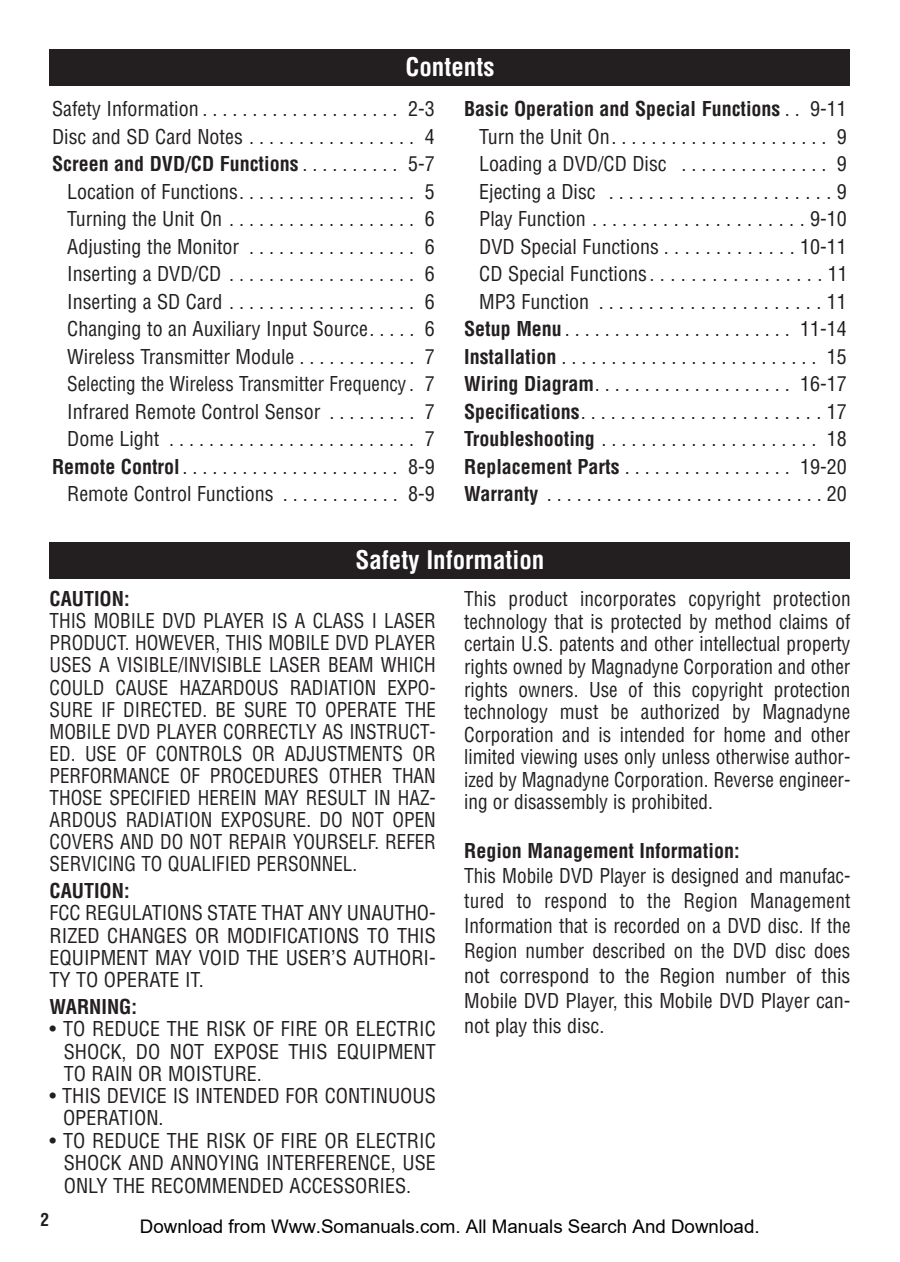
<style>
.page{position:relative;width:900px;height:1262px;background:#fff}
.page>*{position:absolute;margin:0;border:0;box-sizing:border-box;transform-origin:0 0}
.t1{font:700 condensed 25px "Helvetica";color:#fff}
.t2{font:condensed 20px/27.5px "Helvetica";color:#231f20;text-align:justify}
.t3{font:condensed 20px/22.5px "Helvetica";color:#231f20;text-align:justify;scale:.96 1}
.t4{font:condensed 20px/22px "Helvetica";color:#231f20;text-align:justify;scale:.95 1}
.t5{font:700 condensed 20px "Helvetica";color:#231f20}
.t6{font:18.75px "Arial";color:#000}
.t7{font:700 condensed 17.5px "Helvetica";color:#231f20}
.s1{font-weight:700}
</style>
<div class="page">
<div style="left:50px;top:50px;width:800px;height:36px;background:#231f20"></div>
<div style="left:50px;top:542px;width:800px;height:36px;background:#231f20"></div>
<p class="t1" style="left:406px;top:53px;width:90px">Contents</p>
<p class="t2" style="left:52px;top:96px;width:384px;text-align:right">Safety Information . . . . . . . . . . . . . . . . . . . . 2-3<br>Disc and SD Card Notes . . . . . . . . . . . . . . . . . 4<br><span class="s1">Screen and DVD/CD Functions</span> . . . . . . . . . . 5-7<br>Location of Functions. . . . . . . . . . . . . . . . . . 5<br>Turning the Unit On . . . . . . . . . . . . . . . . . . . 6<br>Adjusting the Monitor . . . . . . . . . . . . . . . . . 6<br>Inserting a DVD/CD . . . . . . . . . . . . . . . . . . . 6<br>Inserting a SD Card . . . . . . . . . . . . . . . . . . . 6<br>Changing to an Auxiliary Input Source. . . . . 6<br>Wireless Transmitter Module . . . . . . . . . . . . 7<br>Selecting the Wireless Transmitter Frequency . 7<br>Infrared Remote Control Sensor . . . . . . . . . 7<br>Dome Light . . . . . . . . . . . . . . . . . . . . . . . . . 7<br><span class="s1">Remote Control</span> . . . . . . . . . . . . . . . . . . . . . . 8-9<br>Remote Control Functions . . . . . . . . . . . . 8-9</p>
<p class="t2" style="left:464px;top:96px;width:385px;text-align:right"><span class="s1">Basic Operation and Special Functions</span> . . 9-11<br>Turn the Unit On. . . . . . . . . . . . . . . . . . . . . . 9<br>Loading a DVD/CD Disc . . . . . . . . . . . . . . . 9<br>Ejecting a Disc . . . . . . . . . . . . . . . . . . . . . . 9<br>Play Function . . . . . . . . . . . . . . . . . . . . . 9-10<br>DVD Special Functions . . . . . . . . . . . . . 10-11<br>CD Special Functions . . . . . . . . . . . . . . . . . 11<br>MP3 Function . . . . . . . . . . . . . . . . . . . . . . 11<br><span class="s1">Setup Menu</span> . . . . . . . . . . . . . . . . . . . . . . . 11-14<br><span class="s1">Installation</span> . . . . . . . . . . . . . . . . . . . . . . . . . . 15<br><span class="s1">Wiring Diagram</span>. . . . . . . . . . . . . . . . . . . . 16-17<br><span class="s1">Specifications</span>. . . . . . . . . . . . . . . . . . . . . . . . 17<br><span class="s1">Troubleshooting</span> . . . . . . . . . . . . . . . . . . . . . . 18<br><span class="s1">Replacement Parts</span> . . . . . . . . . . . . . . . . . 19-20<br><span class="s1">Warranty</span> . . . . . . . . . . . . . . . . . . . . . . . . . . . . 20</p>
<p class="t1" style="left:356px;top:545px;width:190px">Safety Information</p>
<p class="t5" style="left:50px;top:588px;width:82px">CAUTION:</p>
<p class="t4" style="left:50px;top:610px;width:408px">THIS MOBILE DVD PLAYER IS A CLASS I LASER PRODUCT. HOWEVER, THIS MOBILE DVD PLAYER USES A VISIBLE/INVISIBLE LASER BEAM WHICH COULD CAUSE HAZARDOUS RADIATION EXPO-SURE IF DIRECTED. BE SURE TO OPERATE THE MOBILE DVD PLAYER CORRECTLY AS INSTRUCT-ED. USE OF CONTROLS OR ADJUSTMENTS OR PERFORMANCE OF PROCEDURES OTHER THAN THOSE SPECIFIED HEREIN MAY RESULT IN HAZ-ARDOUS RADIATION EXPOSURE. DO NOT OPEN COVERS AND DO NOT REPAIR YOURSELF. REFER SERVICING TO QUALIFIED PERSONNEL.</p>
<p class="t5" style="left:50px;top:879px;width:82px">CAUTION:</p>
<p class="t2" style="left:50px;top:902px;width:388px;line-height:22.2px">FCC REGULATIONS STATE THAT ANY UNAUTHO-RIZED CHANGES OR MODIFICATIONS TO THIS EQUIPMENT MAY VOID THE USER’S AUTHORI-TY TO OPERATE IT.</p>
<p class="t5" style="left:50px;top:995px;width:89px">WARNING:</p>
<p class="t2" style="left:64px;top:1018px;width:374px;line-height:22.2px;text-indent:-14px">• TO REDUCE THE RISK OF FIRE OR ELECTRIC SHOCK, DO NOT EXPOSE THIS EQUIPMENT TO RAIN OR MOISTURE.</p>
<p class="t2" style="left:63px;top:1085px;width:374px;line-height:22.2px;text-indent:-13px">• THIS DEVICE IS INTENDED FOR CONTINUOUS<br>OPERATION.</p>
<p class="t2" style="left:64px;top:1129px;width:374px;line-height:22.5px;text-indent:-14px">• TO REDUCE THE RISK OF FIRE OR ELECTRIC SHOCK AND ANNOYING INTERFERENCE, USE ONLY THE RECOMMENDED ACCESSORIES.</p>
<p class="t3" style="left:464px;top:588px;width:404px">This product incorporates copyright protection technology that is protected by method claims of certain U.S. patents and other intellectual property rights owned by Magnadyne Corporation and other rights owners. Use of this copyright protection technology must be authorized by Magnadyne Corporation and is intended for home and other limited viewing uses only unless otherwise author&shy;ized by Magnadyne Corporation. Reverse engineer&shy;ing or disassembly is prohibited.</p>
<p class="t5" style="left:464px;top:839px;width:277px">Region Management Information:</p>
<p class="t3" style="left:464px;top:863px;width:404px;line-height:25px">This Mobile DVD Player is designed and manufac&shy;tured to respond to the Region Management Information that is recorded on a DVD disc. If the Region number described on the DVD disc does not correspond to the Region number of this Mobile DVD Player, this Mobile DVD Player can&shy;not play this disc.</p>
<p class="t7" style="left:41px;top:1209px;width:10px">2</p>
<p class="t6" style="left:140px;top:1215px;width:621px">Download from Www.Somanuals.com. All Manuals Search And Download.</p>
</div>
